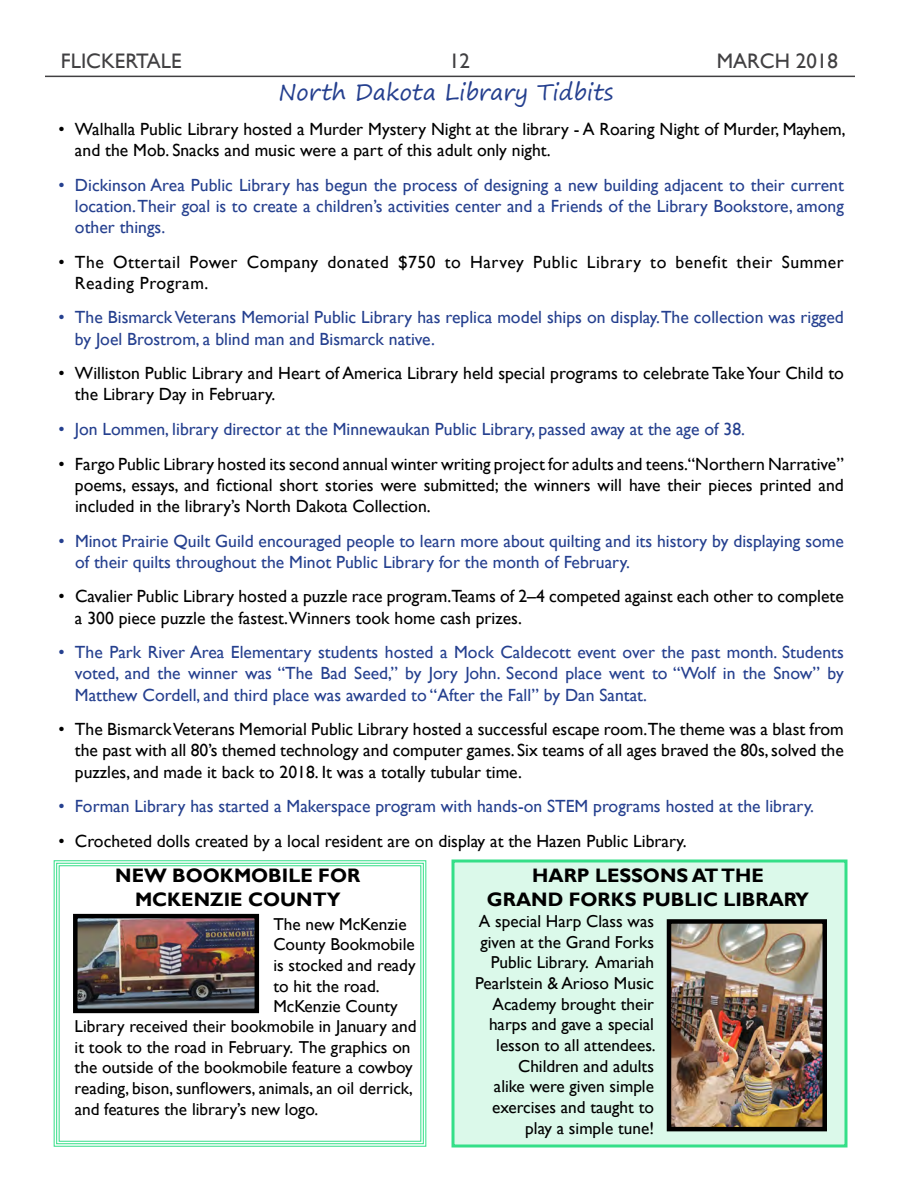
<style>
.page{position:relative;width:900px;height:1200px;background:#fff}
.page>*{position:absolute;margin:0;border:0;box-sizing:border-box;transform-origin:0 0}
.t1{font:22.5px "Segoe Print";color:#25408f}
.t2{font:21px "Gill Sans";color:#414042}
.t3{font:700 19.5px/23.4px "Gill Sans";color:#000;text-align:center}
.t4{font:17.7px/21.1px "Gill Sans";color:#000}
.t5{font:17.7px/21.1px "Gill Sans";color:#25408f;text-align:justify}
.t6{font:17.7px/21.1px "Gill Sans";letter-spacing:.03em;color:#000}
.t7{font:17.25px/20.7px "Gill Sans";color:#000}
</style>
<div class="page">
<hr style="left:45px;top:76px;width:810px;height:1px;background:#414042">
<div style="left:453px;top:861px;width:393px;height:285px;background:#dbf9ea"></div>
<div style="left:452px;top:860px;width:396px;height:288px;border:3px solid #34df88"></div>
<svg style="left:53px;top:860px;width:374px;height:287px"></svg>
<div style="left:56px;top:863px;width:368px;height:281px;border:1px solid #34df88"></div>
<div style="left:59px;top:865px;width:362px;height:277px;border:1px solid #34df88"></div>
<img style="left:672px;top:924px;width:150px;height:202px">
<div style="left:667px;top:919px;width:160px;height:212px;border:4px solid #000"></div>
<img style="left:78px;top:919px;width:176px;height:89px">
<div style="left:73px;top:914px;width:186px;height:99px;border:4px solid #000"></div>
<p class="t2" style="left:61px;top:49px;width:122px">FLICKERTALE</p>
<p class="t2" style="left:449px;top:49px;width:22px">12</p>
<p class="t2" style="left:717px;top:49px;width:123px">MARCH 2018</p>
<p class="t1" style="left:278px;top:72px;width:337px">North Dakota Library Tidbits</p>
<p class="t4" style="left:75px;top:119px;width:772px;text-indent:-16px">• Walhalla Public Library hosted a Murder Mystery Night at the library - A Roaring Night of Murder, Mayhem, and the Mob. Snacks and music were a part of this adult only night.</p>
<p class="t5" style="left:75px;top:175px;width:770px;text-indent:-16px">• Dickinson Area Public Library has begun the process of designing a new building adjacent to their current location. Their goal is to create a children’s activities center and a Friends of the Library Bookstore, among other things.</p>
<p class="t6" style="left:75px;top:251px;width:770px;text-indent:-16px">• The Ottertail Power Company donated $750 to Harvey Public Library to benefit their Summer<br>Reading Program.</p>
<p class="t5" style="left:75px;top:307px;width:770px;text-indent:-16px">• The Bismarck Veterans Memorial Public Library has replica model ships on display. The collection was rigged by Joel Brostrom, a blind man and Bismarck native.</p>
<p class="t4" style="left:75px;top:363px;width:770px;text-indent:-16px">• Williston Public Library and Heart of America Library held special programs to celebrate Take Your Child to the Library Day in February.</p>
<p class="t5" style="left:58px;top:419px;width:688px">• Jon Lommen, library director at the Minnewaukan Public Library, passed away at the age of 38.</p>
<p class="t4" style="left:75px;top:454px;width:770px;text-align:justify;text-indent:-16px">• Fargo Public Library hosted its second annual winter writing project for adults and teens.“Northern Narrative” poems, essays, and fictional short stories were submitted; the winners will have their pieces printed and included in the library’s North Dakota Collection.</p>
<p class="t5" style="left:75px;top:530px;width:770px;text-indent:-16px">• Minot Prairie Quilt Guild encouraged people to learn more about quilting and its history by displaying some of their quilts throughout the Minot Public Library for the month of February.</p>
<p class="t4" style="left:75px;top:586px;width:770px;text-indent:-16px">• Cavalier Public Library hosted a puzzle race program.Teams of 2–4 competed against each other to complete a 300 piece puzzle the fastest.Winners took home cash prizes.</p>
<p class="t5" style="left:75px;top:642px;width:770px;text-indent:-16px">• The Park River Area Elementary students hosted a Mock Caldecott event over the past month. Students voted, and the winner was “The Bad Seed,” by Jory John. Second place went to “Wolf in the Snow” by Matthew Cordell, and third place was awarded to “After the Fall” by Dan Santat.</p>
<p class="t4" style="left:75px;top:719px;width:770px;text-align:justify;text-indent:-16px">• The Bismarck Veterans Memorial Public Library hosted a successful escape room.The theme was a blast from the past with all 80’s themed technology and computer games. Six teams of all ages braved the 80s, solved the puzzles, and made it back to 2018. It was a totally tubular time.</p>
<p class="t5" style="left:58px;top:796px;width:757px">• Forman Library has started a Makerspace program with hands-on STEM programs hosted at the library.</p>
<p class="t4" style="left:58px;top:831px;width:630px">• Crocheted dolls created by a local resident are on display at the Hazen Public Library.</p>
<p class="t3" style="left:115px;top:864px;width:247px">NEW BOOKMOBILE FOR<br>MCKENZIE COUNTY</p>
<p class="t3" style="left:487px;top:864px;width:324px">HARP LESSONS AT THE<br>GRAND FORKS PUBLIC LIBRARY</p>
<p class="t7" style="left:273px;top:914px;width:144px">The new McKenzie<br>County Bookmobile is stocked and ready to hit the road.<br>McKenzie County</p>
<p class="t7" style="left:75px;top:1016px;width:343px">Library received their bookmobile in January and it took to the road in February. The graphics on the outside of the bookmobile feature a cowboy reading, bison, sunflowers, animals, an oil derrick, and features the library’s new logo.</p>
<p class="t7" style="left:475px;top:911px;width:182px;text-align:right">A special Harp Class was given at the Grand Forks<br>Public Library. Amariah<br>Pearlstein &amp; Arioso Music<br>Academy brought their harps and gave a special lesson to all attendees.<br>Children and adults<br>alike were given simple exercises and taught to play a simple tune!</p>
</div>
